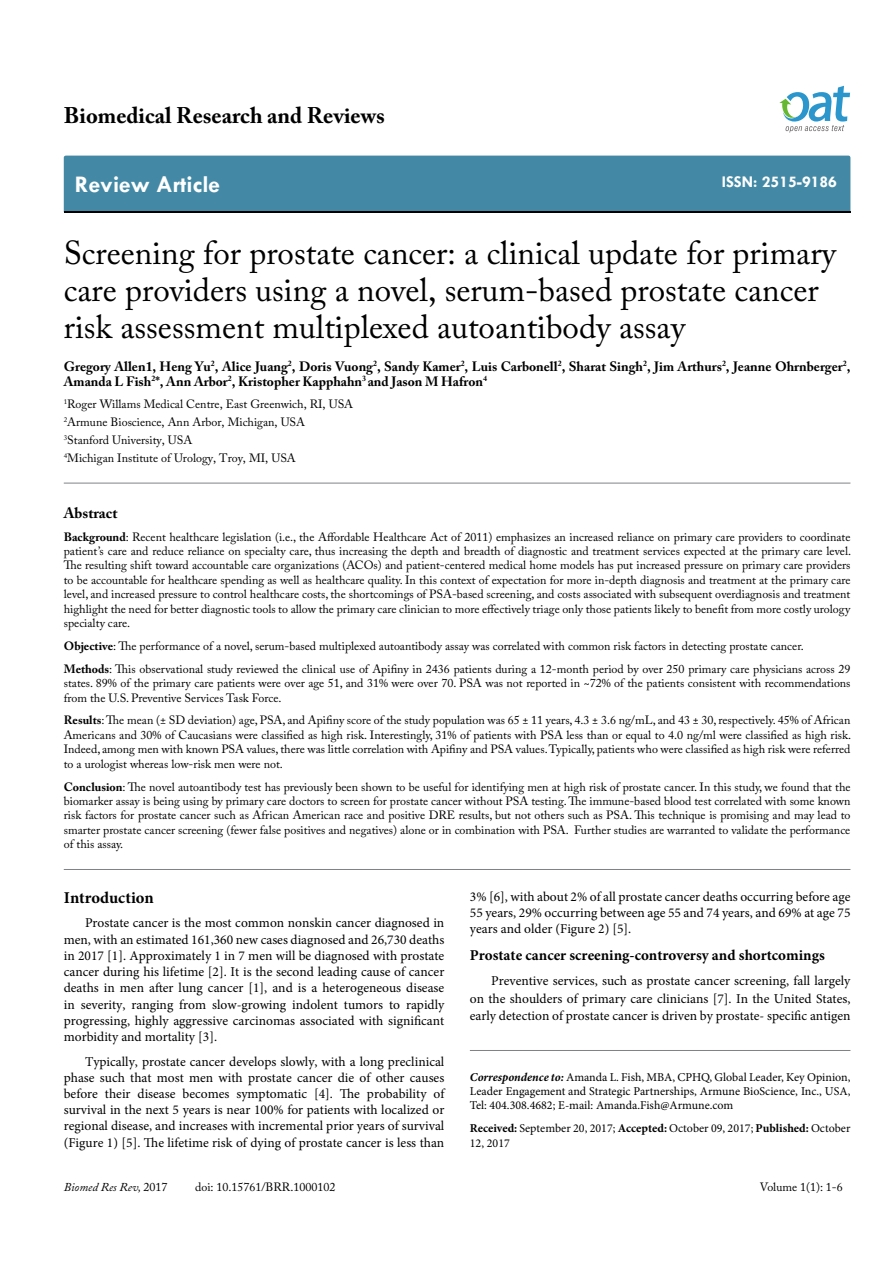
<style>
.page{position:relative;width:893px;height:1263px;background:#fff}
.page>*{position:absolute;margin:0;border:0;box-sizing:border-box;transform-origin:0 0}
.t1{font:33px/37.5px "Adobe Caslon Pro";color:#000}
.t2{font:700 24px "Tw Cen";color:#fff}
.t3{font:700 22.5px "Adobe Caslon Pro";color:#000}
.t4{font:700 16.5px "Tw Cen";color:#fff}
.t5{font:700 16.5px "Minion Pro";letter-spacing:-.005em;color:#000}
.t6{font:700 15px "Minion Pro";color:#000}
.t7{font:700 15px "Adobe Caslon Pro";color:#000}
.t8{font:13.5px/16.2px "Minion Pro";color:#000;text-align:justify}
.t9{font:700 13.5px/15px "Adobe Caslon Pro";color:#000}
.t10{font:12px/14.4px "Adobe Caslon Pro";color:#000}
.t11{font:12px/14.4px "Minion Pro";color:#000;text-align:justify}
.t12{font:italic 12px "Adobe Caslon Pro";color:#000}
.s1{font-weight:700}
.s2{font-weight:700;font-style:italic}
.s3{font-style:normal}
</style>
<div class="page">
<div style="left:64px;top:156px;width:786px;height:56px;background:#4389a5"></div>
<svg style="left:779px;top:86px;width:71px;height:47px"></svg>
<hr style="left:64px;top:869px;width:786px;height:1px;background:#808285">
<hr style="left:64px;top:483px;width:786px;height:1px;background:#808285">
<hr style="left:470px;top:1050px;width:380px;height:1px;background:#808285">
<h3 class="t3" style="left:64px;top:102px;width:322px">Biomedical Research and Reviews</h3>
<h2 class="t2" style="left:75px;top:170px;width:147px">Review Article</h2>
<h3 class="t4" style="left:722px;top:172px;width:117px">ISSN: 2515-9186</h3>
<h1 class="t1" style="left:64px;top:233px;width:774px">Screening for prostate cancer: a clinical update for primary care providers using a novel, serum-based prostate cancer risk assessment multiplexed autoantibody assay</h1>
<p class="t9" style="left:64px;top:358px;width:788px">Gregory Allen1, Heng Yu<sup>2</sup>, Alice Juang<sup>2</sup>, Doris Vuong<sup>2</sup>, Sandy Kamer<sup>2</sup>, Luis Carbonell<sup>2</sup>, Sharat Singh<sup>2</sup>, Jim Arthurs<sup>2</sup>, Jeanne Ohrnberger<sup>2</sup>,<br>Amanda L Fish<sup>2</sup>*, Ann Arbor<sup>2</sup>, Kristopher Kapphahn<sup>3</sup> and Jason M Hafron<sup>4</sup></p>
<p class="t10" style="left:64px;top:395px;width:291px;line-height:18px"><sup>1</sup>Roger Willams Medical Centre, East Greenwich, RI, USA <sup>2</sup>Armune Bioscience, Ann Arbor, Michigan, USA <sup>3</sup>Stanford University, USA<br><sup>4</sup>Michigan Institute of Urology, Troy, MI, USA</p>
<p class="t7" style="left:64px;top:504px;width:55px">Abstract</p>
<p class="t10" style="left:64px;top:529px;width:789px;text-align:justify"><span class="s1">Background</span>: Recent healthcare legislation (i.e., the Affordable Healthcare Act of 2011) emphasizes an increased reliance on primary care providers to coordinate patient’s care and reduce reliance on specialty care, thus increasing the depth and breadth of diagnostic and treatment services expected at the primary care level.<br>The resulting shift toward accountable care organizations (ACOs) and patient-centered medical home models has put increased pressure on primary care providers to be accountable for healthcare spending as well as healthcare quality. In this context of expectation for more in-depth diagnosis and treatment at the primary care level, and increased pressure to control healthcare costs, the shortcomings of PSA-based screening, and costs associated with subsequent overdiagnosis and treatment highlight the need for better diagnostic tools to allow the primary care clinician to more effectively triage only those patients likely to benefit from more costly urology specialty care.</p>
<p class="t10" style="left:64px;top:634px;width:788px;line-height:23px"><span class="s1">Objective</span>: The performance of a novel, serum-based multiplexed autoantibody assay was correlated with common risk factors in detecting prostate cancer.<br><span class="s1">Methods</span>: This observational study reviewed the clinical use of Apifiny in 2436 patients during a 12-month period by over 250 primary care physicians across 29</p>
<p class="t10" style="left:64px;top:676px;width:788px">states. 89% of the primary care patients were over age 51, and 31% were over 70. PSA was not reported in ~72% of the patients consistent with recommendations from the U.S. Preventive Services Task Force.</p>
<p class="t10" style="left:64px;top:713px;width:789px;text-align:justify"><span class="s1">Results</span>: The mean (± SD deviation) age, PSA, and Apifiny score of the study population was 65 ± 11 years, 4.3 ± 3.6 ng/mL, and 43 ± 30, respectively. 45% of African Americans and 30% of Caucasians were classified as high risk. Interestingly, 31% of patients with PSA less than or equal to 4.0 ng/ml were classified as high risk.<br>Indeed, among men with known PSA values, there was little correlation with Apifiny and PSA values. Typically, patients who were classified as high risk were referred to a urologist whereas low-risk men were not.</p>
<p class="t10" style="left:64px;top:779px;width:788px;text-align:justify"><span class="s1">Conclusion</span>: The novel autoantibody test has previously been shown to be useful for identifying men at high risk of prostate cancer. In this study, we found that the biomarker assay is being using by primary care doctors to screen for prostate cancer without PSA testing. The immune-based blood test correlated with some known risk factors for prostate cancer such as African American race and positive DRE results, but not others such as PSA. This technique is promising and may lead to smarter prostate cancer screening (fewer false positives and negatives) alone or in combination with PSA. Further studies are warranted to validate the performance of this assay.</p>
<h3 class="t5" style="left:64px;top:886px;width:91px">Introduction</h3>
<p class="t8" style="left:64px;top:915px;width:382px;text-indent:21px">Prostate cancer is the most common nonskin cancer diagnosed in men, with an estimated 161,360 new cases diagnosed and 26,730 deaths in 2017 [1]. Approximately 1 in 7 men will be diagnosed with prostate cancer during his lifetime [2]. It is the second leading cause of cancer deaths in men after lung cancer [1], and is a heterogeneous disease in severity, ranging from slow-growing indolent tumors to rapidly progressing, highly aggressive carcinomas associated with significant morbidity and mortality [3].</p>
<p class="t8" style="left:64px;top:1053px;width:382px;text-indent:21px">Typically, prostate cancer develops slowly, with a long preclinical phase such that most men with prostate cancer die of other causes before their disease becomes symptomatic [4]. The probability of survival in the next 5 years is near 100% for patients with localized or regional disease, and increases with incremental prior years of survival (Figure 1) [5]. The lifetime risk of dying of prostate cancer is less than</p>
<p class="t8" style="left:470px;top:888px;width:382px">3% [6], with about 2% of all prostate cancer deaths occurring before age 55 years, 29% occurring between age 55 and 74 years, and 69% at age 75 years and older (Figure 2) [5].</p>
<p class="t6" style="left:470px;top:944px;width:356px">Prostate cancer screening-controversy and shortcomings</p>
<p class="t8" style="left:470px;top:972px;width:382px;line-height:17.2px;text-indent:21px">Preventive services, such as prostate cancer screening, fall largely on the shoulders of primary care clinicians [7]. In the United States, early detection of prostate cancer is driven by prostate- specific antigen</p>
<p class="t11" style="left:470px;top:1069px;width:382px"><span class="s2">Correspondence to:</span> Amanda L. Fish, MBA, CPHQ, Global Leader, Key Opinion, Leader Engagement and Strategic Partnerships, Armune BioScience, Inc., USA, Tel: 404.308.4682; E-mail: Amanda.Fish@Armune.com</p>
<p class="t11" style="left:470px;top:1121px;width:382px"><span class="s1">Received:</span> September 20, 2017; <span class="s1">Accepted:</span> October 09, 2017; <span class="s1">Published:</span> October<br>12, 2017</p>
<p class="t12" style="left:64px;top:1180px;width:105px">Biomed Res Rev, <span class="s3">2017</span></p>
<p class="t10" style="left:195px;top:1180px;width:142px">doi: 10.15761/BRR.1000102</p>
<p class="t10" style="left:760px;top:1180px;width:84px">Volume 1(1): 1-6</p>
</div>
